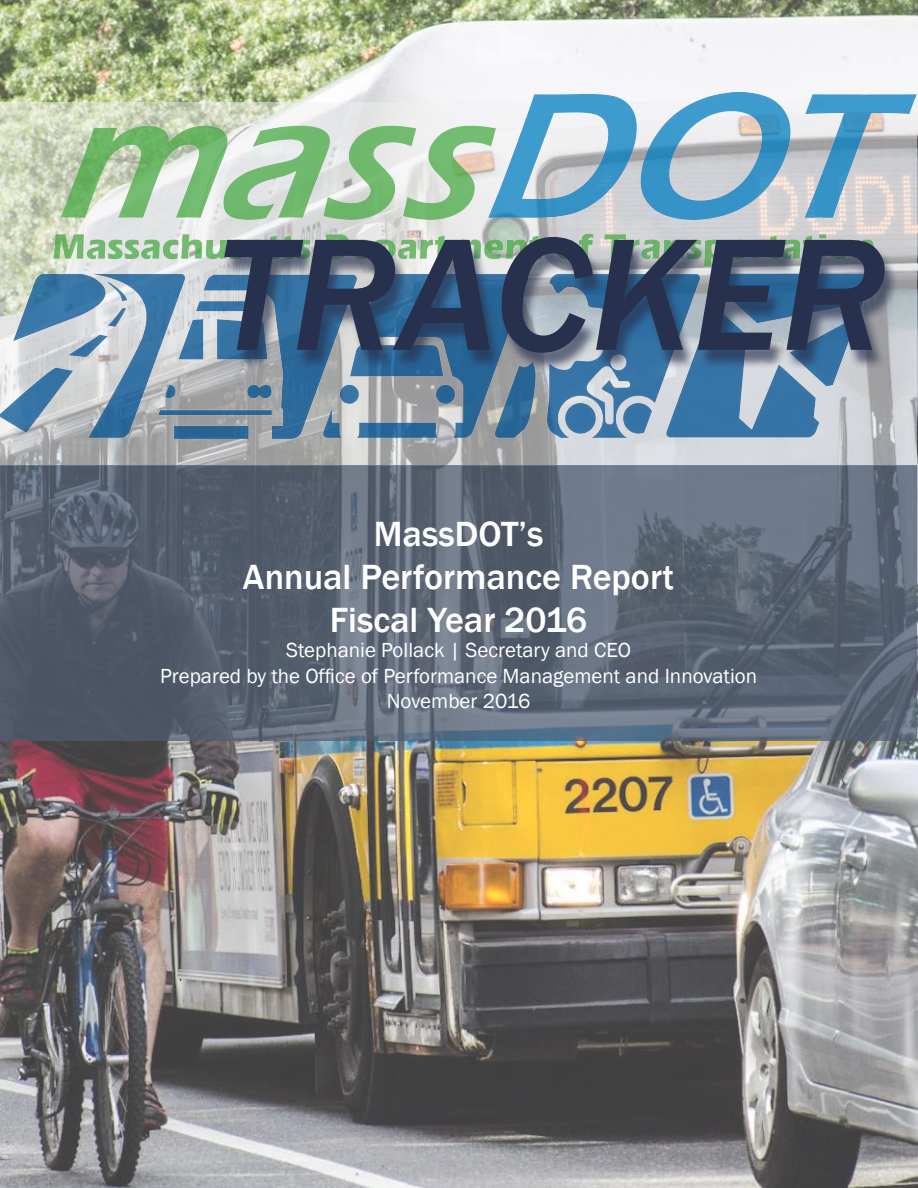
<style>
.page{position:relative;width:918px;height:1188px;background:#fff}
.page>*{position:absolute;margin:0;border:0;box-sizing:border-box;transform-origin:0 0}
.t1{font:italic 500 165px "Franklin Gothic";color:#27304d}
.t2{font:500 36px "Franklin Gothic";color:#fff}
.t3{font:21px "Franklin Gothic";color:#fff}
</style>
<div class="page">
<img style="left:0;top:0;width:918px;height:1188px">
<svg style="left:1px;top:439px;width:916px;height:27px;background:#b7b9bc"></svg>
<svg style="left:0;top:466px;width:917px;height:275px;background:#5b6676"></svg>
<img style="left:0;top:93px;width:917px;height:346px">
<div style="left:223px;top:241px;width:676px;height:132px;background:#27304d;opacity:.66"></div>
<p class="t1" style="left:216px;top:193px;width:673px">TRACKER</p>
<p class="t2" style="left:374px;top:512px;width:171px">MassDOT’s</p>
<p class="t2" style="left:243px;top:555px;width:433px">Annual Performance Report</p>
<p class="t2" style="left:330px;top:598px;width:259px">Fiscal Year 2016</p>
<p class="t3" style="left:286px;top:637px;width:346px">Stephanie Pollack | Secretary and CEO</p>
<p class="t3" style="left:160px;top:663px;width:598px">Prepared by the Office of Performance Management and Innovation</p>
<p class="t3" style="left:387px;top:688px;width:145px">November 2016</p>
</div>
